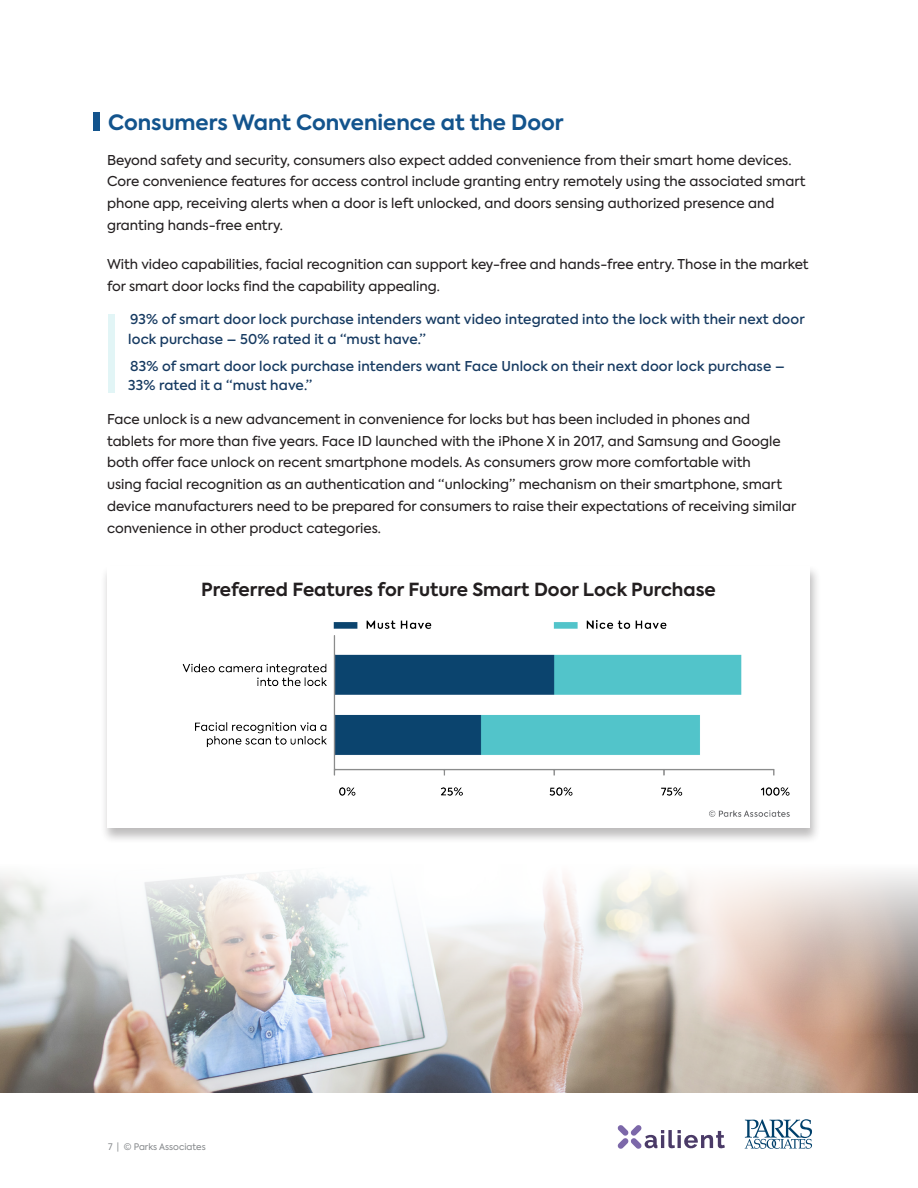
<style>
.page{position:relative;width:918px;height:1188px;background:#fff}
.page>*{position:absolute;margin:0;border:0;box-sizing:border-box;transform-origin:0 0}
.Body_Main{font:700 21px "Axiforma";color:#13548d}
.Body_Main-2{font:700 18px "Axiforma";color:#231f20}
.Body_Main-3{font:13.5px/21.8px "Axiforma";color:#231f20}
.Bullet_New{font:500 13.5px/19.5px "Axiforma";letter-spacing:.01em;color:#163a61}
.t1{font:9px "Axiforma";color:#85888b}
</style>
<div class="page">
<div style="left:93px;top:112px;width:7px;height:19px;background:#13548d"></div>
<svg style="left:745px;top:1119px;width:67px;height:30px"></svg>
<svg style="left:617px;top:1125px;width:108px;height:24px"></svg>
<div style="left:108px;top:314px;width:7px;height:79px;background:#e2f5f6"></div>
<div style="left:101px;top:565px;width:720px;height:278px;background:#231f20;opacity:.3"></div>
<div style="left:107px;top:566px;width:703px;height:262px;background:#fff"></div>
<img style="left:182px;top:620px;width:608px;height:197px">
<img style="left:0;top:1033px;width:918px;height:59px">
<img style="left:0;top:872px;width:918px;height:161px">
<p class="Body_Main" style="left:108px;top:108px;width:457px">Consumers Want Convenience at the Door</p>
<p class="Body_Main-3" style="left:107px;top:149px;width:700px">Beyond safety and security, consumers also expect added convenience from their smart home devices.<br>Core convenience features for access control include granting entry remotely using the associated smart phone app, receiving alerts when a door is left unlocked, and doors sensing authorized presence and granting hands-free entry.</p>
<p class="Body_Main-3" style="left:107px;top:253px;width:703px">With video capabilities, facial recognition can support key-free and hands-free entry. Those in the market for smart door locks find the capability appealing.</p>
<p class="Bullet_New" style="left:128px;top:310px;width:678px">●93% of smart door lock purchase intenders want video integrated into the lock with their next door lock purchase – 50% rated it a “must have.”</p>
<p class="Bullet_New" style="left:128px;top:356px;width:658px">●83% of smart door lock purchase intenders want Face Unlock on their next door lock purchase –<br>33% rated it a “must have.”</p>
<p class="Body_Main-3" style="left:107px;top:408px;width:691px">Face unlock is a new advancement in convenience for locks but has been included in phones and tablets for more than five years. Face ID launched with the iPhone X in 2017, and Samsung and Google both offer face unlock on recent smartphone models. As consumers grow more comfortable with<br>using facial recognition as an authentication and “unlocking” mechanism on their smartphone, smart device manufacturers need to be prepared for consumers to raise their expectations of receiving similar convenience in other product categories.</p>
<p class="Body_Main-2" style="left:201px;top:577px;width:516px">Preferred Features for Future Smart Door Lock Purchase</p>
<p class="t1" style="left:108px;top:1141px;width:99px">7 | © Parks Associates</p>
</div>
